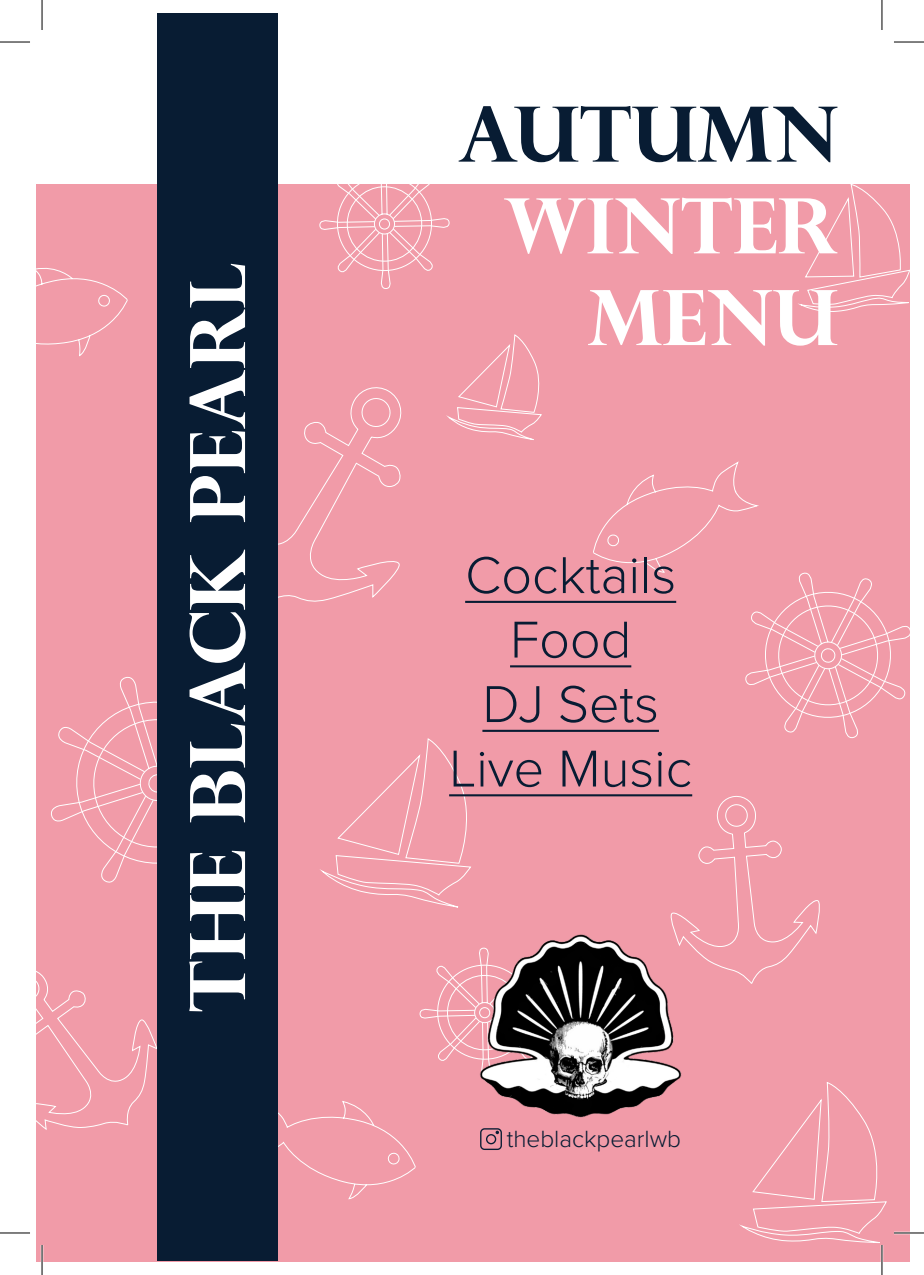
<style>
.page{position:relative;width:924px;height:1275px;background:#fff}
.page>*{position:absolute;margin:0;border:0;box-sizing:border-box;transform-origin:0 0}
.t1{font:700 76.4px "Perpetua Titling";color:#fff}
.t2{font:700 76.4px "Perpetua Titling";color:#081c33}
.t3{font:300 53.8px "Proxima Nova";color:#081c33}
.t4{font:300 24.4px "Proxima Nova";color:#081c33}
</style>
<div class="page">
<div style="left:36px;top:184px;width:873px;height:1077px;background:#f19ba8"></div>
<svg style="left:277px;top:384px;width:125px;height:219px"></svg>
<svg style="left:667px;top:794px;width:153px;height:190px"></svg>
<svg style="left:36px;top:971px;width:121px;height:158px"></svg>
<svg style="left:321px;top:738px;width:154px;height:170px"></svg>
<svg style="left:447px;top:334px;width:95px;height:106px"></svg>
<svg style="left:799px;top:184px;width:110px;height:128px"></svg>
<svg style="left:740px;top:1082px;width:146px;height:161px"></svg>
<svg style="left:277px;top:1101px;width:139px;height:98px"></svg>
<svg style="left:36px;top:268px;width:92px;height:89px"></svg>
<svg style="left:592px;top:462px;width:317px;height:276px"></svg>
<svg style="left:51px;top:677px;width:106px;height:206px"></svg>
<svg style="left:419px;top:965px;width:52px;height:96px"></svg>
<svg style="left:319px;top:184px;width:131px;height:105px"></svg>
<img style="left:471px;top:929px;width:218px;height:189px">
<div style="left:157px;top:14px;width:120px;height:1247px;background:#081c33"></div>
<hr style="left:465px;top:601px;width:211px;height:2px;background:#081c33">
<hr style="left:510px;top:665px;width:121px;height:2px;background:#081c33">
<hr style="left:482px;top:730px;width:176px;height:2px;background:#081c33">
<hr style="left:449px;top:794px;width:243px;height:2px;background:#081c33">
<div style="left:480px;top:1128px;width:21px;height:22px;border:1px solid #081c33;border-radius:4px"></div>
<div style="left:485px;top:1134px;width:11px;height:10px;border:1px solid #081c33;border-radius:50%"></div>
<svg style="left:495px;top:1130px;width:4px;height:4px"></svg>
<hr style="left:893px;top:1231px;width:30px;height:3px;background:#fff">
<hr style="left:41px;top:1245px;width:2px;height:30px;background:#fff">
<hr style="left:880px;top:1245px;width:2px;height:30px;background:#fff">
<hr style="left:0;top:42px;width:30px;height:1px;background:#000">
<hr style="left:893px;top:42px;width:30px;height:1px;background:#000">
<hr style="left:0;top:1232px;width:30px;height:1px;background:#000">
<hr style="left:893px;top:1232px;width:30px;height:1px;background:#000">
<hr style="left:42px;top:0;width:1px;height:30px;background:#000">
<hr style="left:42px;top:1245px;width:1px;height:30px;background:#000">
<hr style="left:881px;top:0;width:1px;height:30px;background:#000">
<hr style="left:881px;top:1245px;width:1px;height:30px;background:#000">
<p class="t1" style="left:170px;top:1012px;width:752px;rotate:-90deg">THE BLACK PEARL</p>
<p class="t2" style="left:457px;top:87px;width:382px">AUTUMN</p>
<p class="t1" style="left:503px;top:178px;width:336px">WINTER</p>
<p class="t1" style="left:587px;top:270px;width:252px">MENU</p>
<p class="t3" style="left:465px;top:535px;width:212px">Cocktails</p>
<p class="t3" style="left:510px;top:599px;width:123px">Food</p>
<p class="t3" style="left:482px;top:664px;width:178px">DJ Sets</p>
<p class="t3" style="left:449px;top:728px;width:244px">Live Music</p>
<p class="t4" style="left:506px;top:1121px;width:176px">theblackpearlwb</p>
</div>
